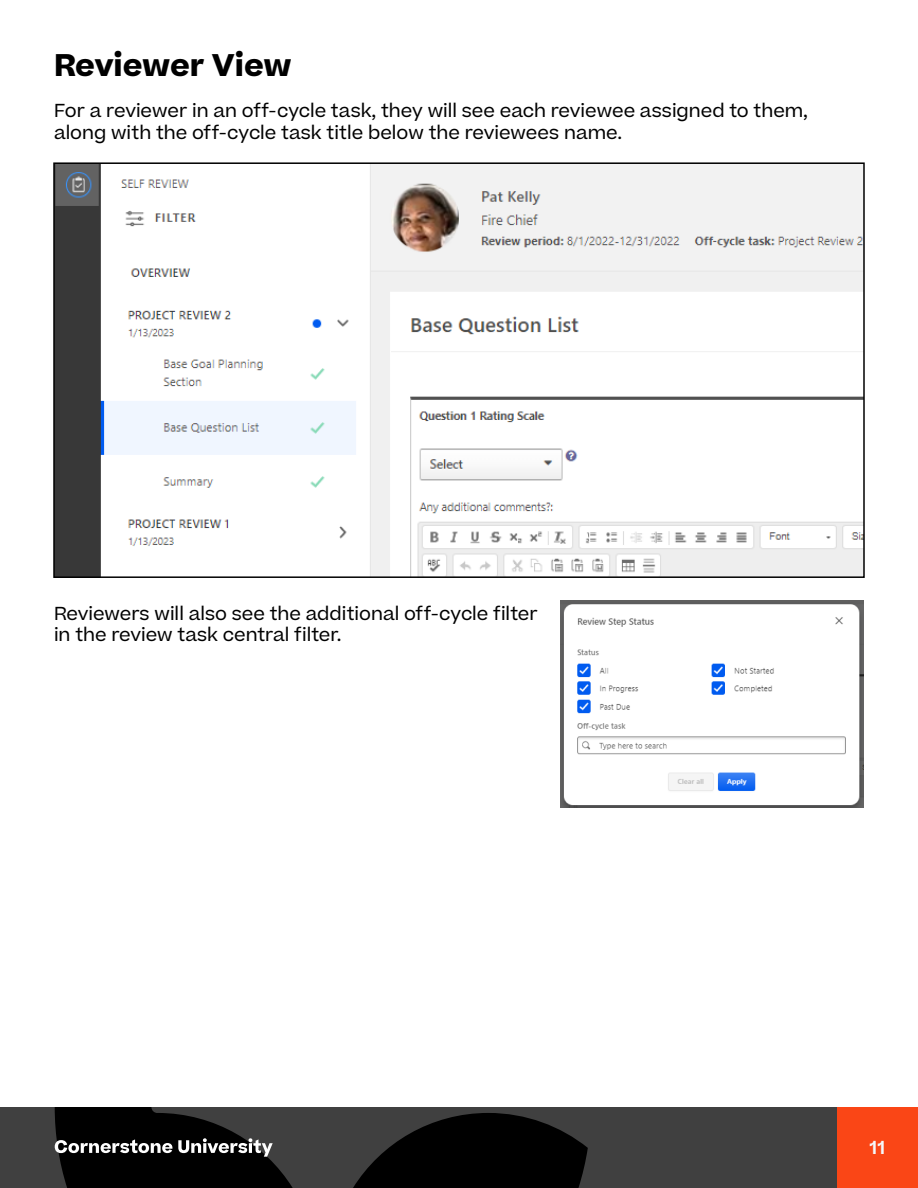
<style>
.page{position:relative;width:918px;height:1188px;background:#fff}
.page>*{position:absolute;margin:0;border:0;box-sizing:border-box;transform-origin:0 0}
.t1{font:700 30px "Beatrice";color:#000}
.t2{font:18px/21.6px "Beatrice";color:#000}
.t3{font:600 18px "Beatrice";color:#f5f8fa}
</style>
<div class="page">
<div style="left:0;top:1107px;width:837px;height:81px;background:#404040"></div>
<div style="left:837px;top:1107px;width:81px;height:81px;background:#fa4616"></div>
<svg style="left:55px;top:1107px;width:533px;height:81px"></svg>
<img style="left:56px;top:165px;width:806px;height:410px">
<div style="left:53px;top:162px;width:812px;height:416px;border:2px solid #000"></div>
<img style="left:561px;top:601px;width:303px;height:207px">
<h1 class="t1" style="left:54px;top:44px;width:239px">Reviewer View</h1>
<p class="t2" style="left:54px;top:99px;width:756px">For a reviewer in an off-cycle task, they will see each reviewee assigned to them, along with the off-cycle task title below the reviewees name.</p>
<p class="t2" style="left:54px;top:602px;width:485px">Reviewers will also see the additional off-cycle filter in the review task central filter.</p>
<p class="t3" style="left:870px;top:1136px;width:17px">11</p>
</div>
